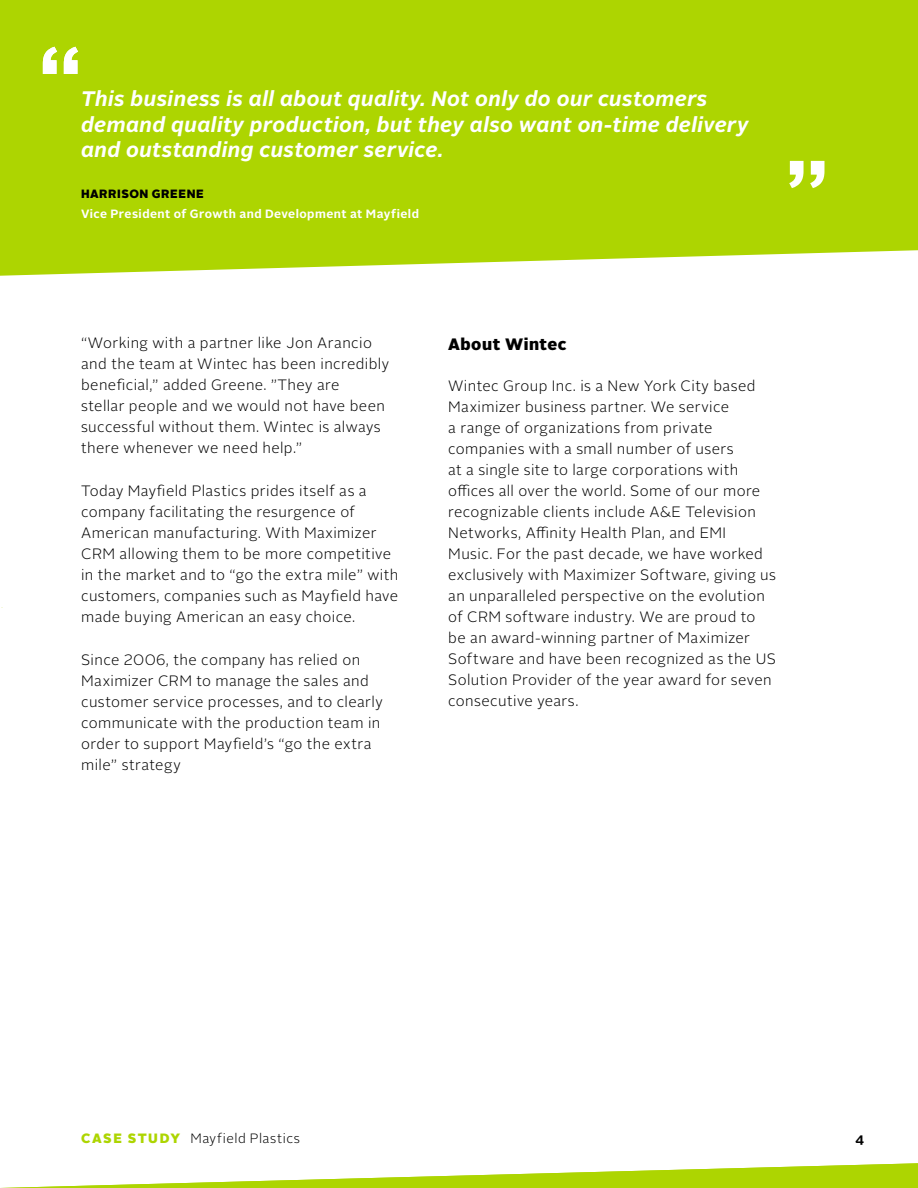
<style>
.page{position:relative;width:918px;height:1188px;background:#fff}
.page>*{position:absolute;margin:0;border:0;box-sizing:border-box;transform-origin:0 0}
.t1{font:700 90px "Alright Sans";color:#fff}
.t2{font:italic 700 21px/25.2px "Alright Sans";letter-spacing:.02em;color:#fff}
.t3{font:900 16.5px "Alright Sans";letter-spacing:.03em;color:#000}
.t4{font:300 15px/21px "Alright Sans";letter-spacing:.03em;color:#000}
.t5{font:300 13.5px "Alright Sans";letter-spacing:.04em;color:#000}
.t6{font:700 13.5px "Alright Sans";color:#000}
.t7{font:700 12px "Alright Sans";letter-spacing:.04em;color:#fff}
.t8{font:900 12px "Alright Sans";letter-spacing:.045em;color:#000}
.s1{font-weight:900;color:#add501}
</style>
<div class="page">
<div style="left:0;top:0;width:918px;height:276px;background:#add501"></div>
<svg style="left:1px;top:1163px;width:917px;height:25px"></svg>
<h1 class="t1" style="left:39px;top:16px;width:45px">“</h1>
<h2 class="t2" style="left:81px;top:87px;width:669px">This business is all about quality. Not only do our customers demand quality production, but they also want on-time delivery and outstanding customer service.</h2>
<p class="t8" style="left:81px;top:185px;width:124px">HARRISON GREENE</p>
<p class="t7" style="left:81px;top:205px;width:340px">Vice President of Growth and Development at Mayfield</p>
<h1 class="t1" style="left:829px;top:219px;width:45px;rotate:-180deg">“</h1>
<p class="t4" style="left:81px;top:333px;width:309px">“Working with a partner like Jon Arancio and the team at Wintec has been incredibly beneficial,” added Greene. ”They are<br>stellar people and we would not have been successful without them. Wintec is always there whenever we need help.”</p>
<p class="t4" style="left:81px;top:481px;width:319px">Today Mayfield Plastics prides itself as a company facilitating the resurgence of American manufacturing. With Maximizer CRM allowing them to be more competitive in the market and to “go the extra mile” with customers, companies such as Mayfield have made buying American an easy choice.</p>
<p class="t4" style="left:81px;top:649px;width:303px">Since 2006, the company has relied on Maximizer CRM to manage the sales and customer service processes, and to clearly communicate with the production team in order to support Mayfield’s “go the extra mile” strategy</p>
<p class="t3" style="left:448px;top:332px;width:120px">About Wintec</p>
<p class="t4" style="left:448px;top:375px;width:329px">Wintec Group Inc. is a New York City based Maximizer business partner. We service<br>a range of organizations from private companies with a small number of users<br>at a single site to large corporations with offices all over the world. Some of our more recognizable clients include A&amp;E Television Networks, Affinity Health Plan, and EMI<br>Music. For the past decade, we have worked exclusively with Maximizer Software, giving us an unparalleled perspective on the evolution of CRM software industry. We are proud to be an award-winning partner of Maximizer Software and have been recognized as the US Solution Provider of the year award for seven consecutive years.</p>
<p class="t5" style="left:81px;top:1130px;width:221px"><span class="s1">CASE STUDY</span> Mayfield Plastics</p>
<p class="t6" style="left:855px;top:1129px;width:10px">4</p>
</div>
